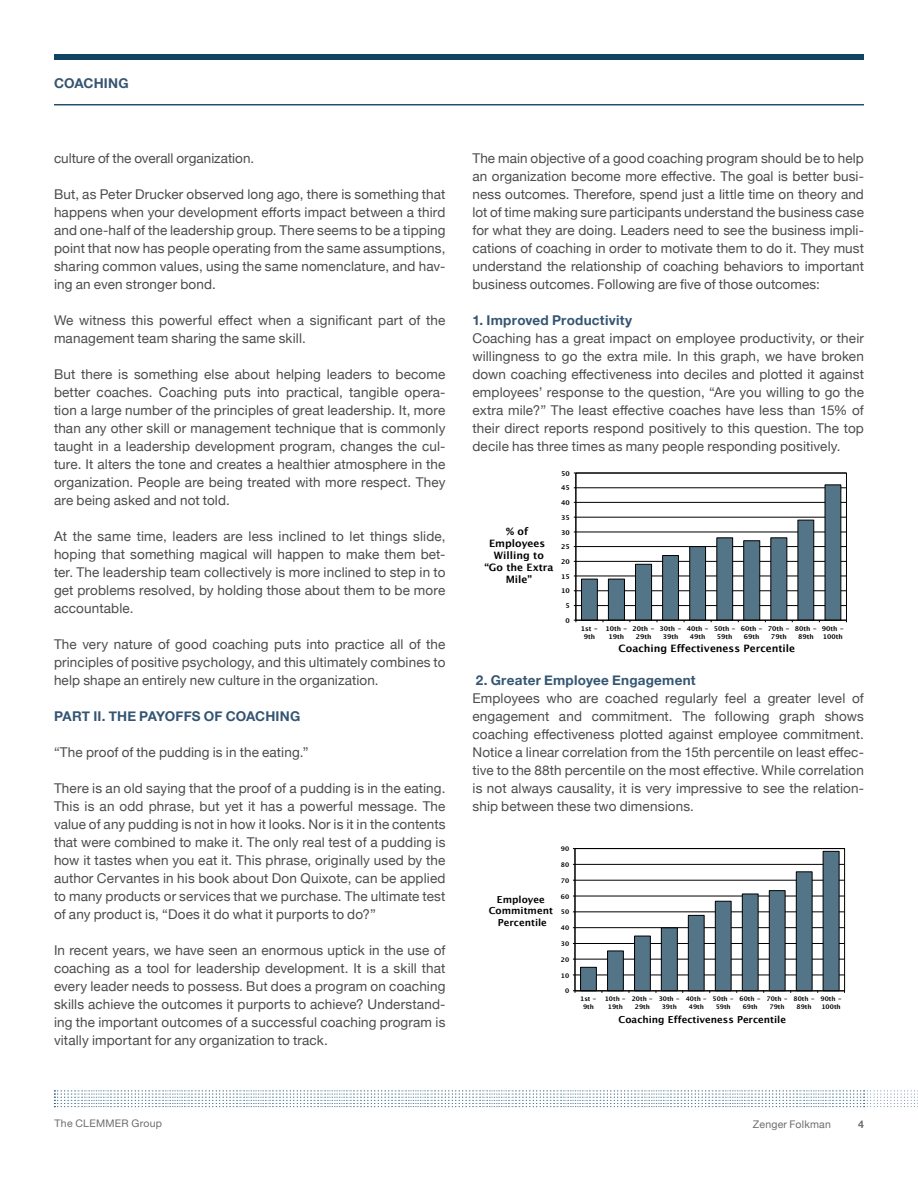
<style>
.page{position:relative;width:918px;height:1188px;background:#fff}
.page>*{position:absolute;margin:0;border:0;box-sizing:border-box;transform-origin:0 0}
.t1{font:15.9px/15.9px "Lucida Grande";color:#000}
.t2{font:14.25px/14.2px "Lucida Grande";color:#000}
.Body{font:13.5px/18px "Helvetica Neue";letter-spacing:.01em;color:#4b4c4d;text-align:justify}
.Inline_Titles{font:700 13.5px "Helvetica Neue";letter-spacing:.015em;color:#355572}
.t3{font:12.75px/15.3px "Lucida Grande";color:#000}
.t4{font:10.5px "Helvetica Neue";letter-spacing:.025em;color:#6c6d70}
.t5{font:10.5px "Helvetica Neue";letter-spacing:.02em;color:#6c6d70}
.t6{font:700 10.5px "Helvetica Neue";color:#6c6d70}
.t7{font:700 10.2px/12.1px "Lucida Grande";color:#000;text-align:center}
.t8{font:700 9.6px/11.4px "Lucida Grande";color:#000;text-align:center}
.t9{font:700 6.6px/7.6px "Lucida Grande";color:#000;text-align:center}
.t10{font:700 6.3px/7.4px "Lucida Grande";color:#000;text-align:center}
</style>
<div class="page">
<div style="left:54px;top:54px;width:810px;height:5px;background:#114463"></div>
<hr style="left:54px;top:104px;width:810px;height:1px;background:#114463">
<svg style="left:54px;top:1091px;width:864px;height:16px"></svg>
<hr style="left:576px;top:473px;width:1px;height:147px;background:#000">
<svg style="left:574px;top:484px;width:273px;height:138px"></svg>
<svg style="left:573px;top:848px;width:272px;height:145px"></svg>
<p class="Inline_Titles" style="left:54px;top:73px;width:76px">COACHING</p>
<p class="Body" style="left:54px;top:150px;width:202px">culture of the overall organization.</p>
<p class="Body" style="left:54px;top:186px;width:393px">But, as Peter Drucker observed long ago, there is something that happens when your development efforts impact between a third and one-half of the leadership group. There seems to be a tipping point that now has people operating from the same assumptions, sharing common values, using the same nomenclature, and hav&shy;ing an even stronger bond.</p>
<p class="Body" style="left:54px;top:312px;width:393px">We witness this powerful effect when a significant part of the management team sharing the same skill.</p>
<p class="Body" style="left:54px;top:366px;width:393px">But there is something else about helping leaders to become better coaches. Coaching puts into practical, tangible opera&shy;tion a large number of the principles of great leadership. It, more than any other skill or management technique that is commonly taught in a leadership development program, changes the cul&shy;ture. It alters the tone and creates a healthier atmosphere in the organization. People are being treated with more respect. They are being asked and not told.</p>
<p class="Body" style="left:54px;top:528px;width:393px">At the same time, leaders are less inclined to let things slide, hoping that something magical will happen to make them bet&shy;ter. The leadership team collectively is more inclined to step in to get problems resolved, by holding those about them to be more accountable.</p>
<p class="Body" style="left:54px;top:636px;width:393px">The very nature of good coaching puts into practice all of the principles of positive psychology, and this ultimately combines to help shape an entirely new culture in the organization.</p>
<p class="Inline_Titles" style="left:54px;top:706px;width:248px">PART II. THE PAYOFFS OF COACHING</p>
<p class="Body" style="left:54px;top:744px;width:256px">“The proof of the pudding is in the eating.”</p>
<p class="Body" style="left:54px;top:780px;width:393px">There is an old saying that the proof of a pudding is in the eating.<br>This is an odd phrase, but yet it has a powerful message. The value of any pudding is not in how it looks. Nor is it in the contents that were combined to make it. The only real test of a pudding is how it tastes when you eat it. This phrase, originally used by the author Cervantes in his book about Don Quixote, can be applied to many products or services that we purchase. The ultimate test of any product is, “Does it do what it purports to do?”</p>
<p class="Body" style="left:54px;top:942px;width:393px">In recent years, we have seen an enormous uptick in the use of coaching as a tool for leadership development. It is a skill that every leader needs to possess. But does a program on coaching skills achieve the outcomes it purports to achieve? Understand&shy;ing the important outcomes of a successful coaching program is vitally important for any organization to track.</p>
<p class="Body" style="left:472px;top:150px;width:393px">The main objective of a good coaching program should be to help an organization become more effective. The goal is better busi&shy;ness outcomes. Therefore, spend just a little time on theory and lot of time making sure participants understand the business case for what they are doing. Leaders need to see the business impli&shy;cations of coaching in order to motivate them to do it. They must understand the relationship of coaching behaviors to important business outcomes. Following are five of those outcomes:</p>
<p class="Inline_Titles" style="left:472px;top:310px;width:161px">1. Improved Productivity</p>
<p class="Body" style="left:472px;top:330px;width:393px">Coaching has a great impact on employee productivity, or their willingness to go the extra mile. In this graph, we have broken down coaching effectiveness into deciles and plotted it against employees’ response to the question, “Are you willing to go the extra mile?” The least effective coaches have less than 15% of their direct reports respond positively to this question. The top decile has three times as many people responding positively.</p>
<p class="t1" style="left:472px;top:376px;width:371px;text-indent:-17px">1. Coaching Effectiveness vs. Going the Extra Mile (Productivity)</p>
<p class="t3" style="left:524px;top:424px;width:342px;text-indent:-50px">Employees indicated the extent to which the work environment is a place where they want to “go the extra mile.”</p>
<p class="t9" style="left:561px;top:469px;width:10px">50</p>
<p class="t9" style="left:561px;top:484px;width:10px">45</p>
<p class="t9" style="left:561px;top:499px;width:10px">40</p>
<p class="t7" style="left:484px;top:525px;width:71px">% of<br>Employees<br>Willing to “Go the Extra<br>Mile”</p>
<p class="t9" style="left:561px;top:514px;width:10px">35</p>
<p class="t9" style="left:561px;top:528px;width:10px">30</p>
<p class="t9" style="left:561px;top:543px;width:10px">25</p>
<p class="t9" style="left:561px;top:558px;width:10px">20</p>
<p class="t9" style="left:561px;top:572px;width:10px">15</p>
<p class="t9" style="left:561px;top:587px;width:10px">10</p>
<p class="t9" style="left:566px;top:602px;width:6px">5</p>
<p class="t9" style="left:566px;top:617px;width:6px">0</p>
<p class="t9" style="left:581px;top:625px;width:19px">1st -<br>9th</p>
<p class="t9" style="left:605px;top:625px;width:24px">10th -<br>19th</p>
<p class="t9" style="left:632px;top:625px;width:24px">20th -<br>29th</p>
<p class="t9" style="left:660px;top:625px;width:24px">30th -<br>39th</p>
<p class="t9" style="left:687px;top:625px;width:24px">40th -<br>49th</p>
<p class="t9" style="left:714px;top:625px;width:24px">50th -<br>59th</p>
<p class="t9" style="left:741px;top:625px;width:24px">60th -<br>69th</p>
<p class="t9" style="left:768px;top:625px;width:24px">70th -<br>79th</p>
<p class="t9" style="left:795px;top:625px;width:24px">80th -<br>89th</p>
<p class="t9" style="left:822px;top:625px;width:24px;text-align:left">90th -<br>100th</p>
<p class="t7" style="left:619px;top:643px;width:178px">Coaching Effectiveness Percentile</p>
<p class="Inline_Titles" style="left:476px;top:670px;width:222px">2. Greater Employee Engagement</p>
<p class="Body" style="left:472px;top:690px;width:393px">Employees who are coached regularly feel a greater level of engagement and commitment. The following graph shows coaching effectiveness plotted against employee commitment.<br>Notice a linear correlation from the 15th percentile on least effec&shy;tive to the 88th percentile on the most effective. While correlation is not always causality, it is very impressive to see the relation&shy;ship between these two dimensions.</p>
<p class="t2" style="left:515px;top:767px;width:344px;text-indent:-18px">2. Coaching Effectiveness vs. Employee Engagement and Commitment</p>
<p class="t10" style="left:561px;top:845px;width:10px">90</p>
<p class="t10" style="left:561px;top:861px;width:10px">80</p>
<p class="t8" style="left:489px;top:894px;width:66px">Employee<br>Commitment<br>Percentile</p>
<p class="t10" style="left:561px;top:877px;width:10px">70</p>
<p class="t10" style="left:561px;top:893px;width:10px">60</p>
<p class="t10" style="left:561px;top:908px;width:10px">50</p>
<p class="t10" style="left:561px;top:924px;width:10px">40</p>
<p class="t10" style="left:561px;top:940px;width:10px">30</p>
<p class="t10" style="left:561px;top:956px;width:10px">20</p>
<p class="t10" style="left:561px;top:972px;width:10px">10</p>
<p class="t10" style="left:565px;top:987px;width:6px">0</p>
<p class="t10" style="left:580px;top:995px;width:18px">1st -<br>9th</p>
<p class="t10" style="left:605px;top:995px;width:23px">10th -<br>19th</p>
<p class="t10" style="left:632px;top:995px;width:23px">20th -<br>29th</p>
<p class="t10" style="left:659px;top:995px;width:23px">30th -<br>39th</p>
<p class="t10" style="left:686px;top:995px;width:23px">40th -<br>49th</p>
<p class="t10" style="left:713px;top:995px;width:23px">50th -<br>59th</p>
<p class="t10" style="left:740px;top:995px;width:23px">60th -<br>69th</p>
<p class="t10" style="left:767px;top:995px;width:23px">70th -<br>79th</p>
<p class="t10" style="left:794px;top:995px;width:23px">80th -<br>89th</p>
<p class="t10" style="left:820px;top:995px;width:23px;text-align:left">90th -<br>100th</p>
<p class="t8" style="left:619px;top:1014px;width:169px">Coaching Effectiveness Percentile</p>
<p class="t4" style="left:55px;top:1117px;width:109px">The CLEMMER Group</p>
<p class="t5" style="left:753px;top:1116px;width:79px">Zenger Folkman</p>
<p class="t6" style="left:858px;top:1116px;width:7px">4</p>
</div>
